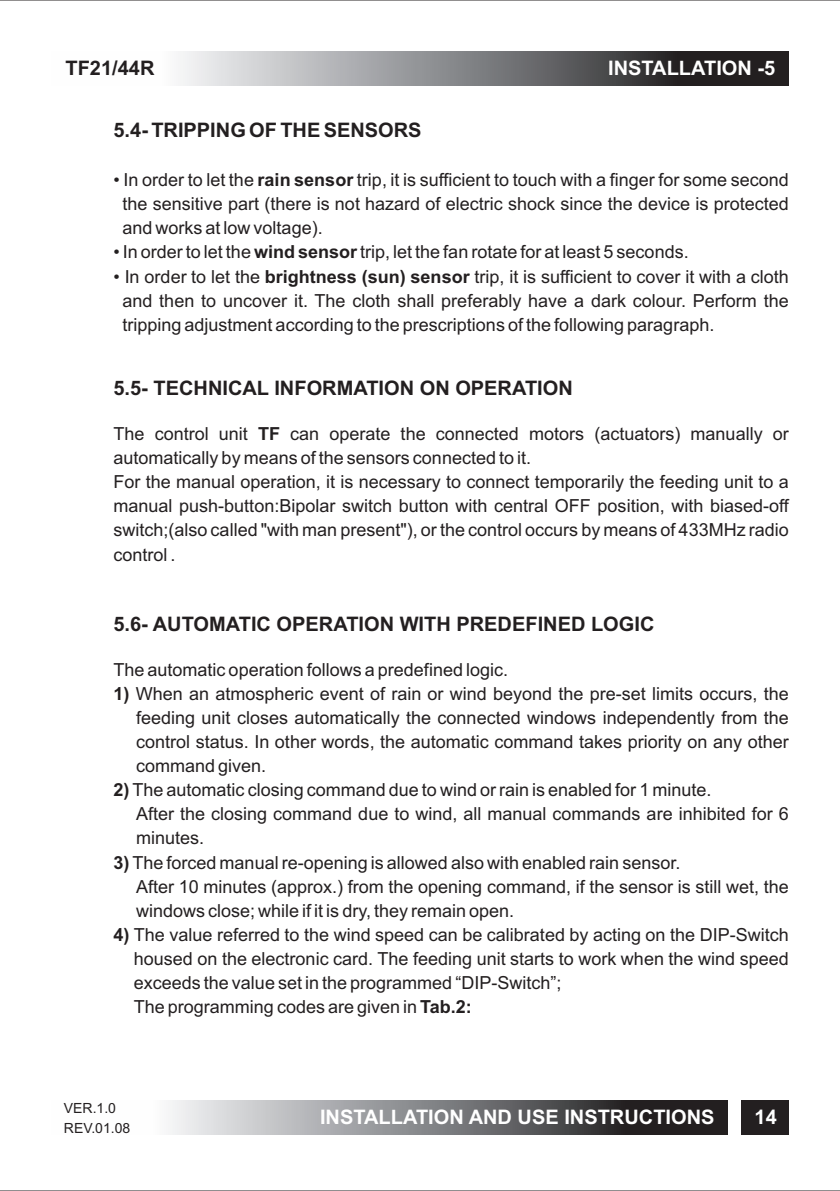
<style>
.page{position:relative;width:840px;height:1191px;background:#fff}
.page>*{position:absolute;margin:0;border:0;box-sizing:border-box;transform-origin:0 0}
.t1{font:700 20px "Arial";color:#231f20}
.t2{font:700 20px "Arial";color:#fff}
.t3{font:18px/24.2px "Arial";color:#231f20}
.t4{font:14px/20.6px "Arial";color:#231f20}
.s1{font-weight:700}
</style>
<div class="page">
<div style="left:741px;top:1100px;width:47px;height:34px;background:#231f20"></div>
<svg style="left:170px;top:1100px;width:557px;height:34px;background:#7b7b7d"></svg>
<svg style="left:180px;top:51px;width:608px;height:34px;background:#7b7b7d"></svg>
<p class="t1" style="left:65px;top:61px;width:90px">TF21/44R</p>
<p class="t2" style="left:607px;top:61px;width:169px">INSTALLATION -5</p>
<p class="t1" style="left:113px;top:123px;width:309px">5.4- TRIPPING OF THE SENSORS</p>
<p class="t3" style="left:122px;top:169px;width:667px;text-align:justify;text-indent:-9px">• In order to let the <span class="s1">rain sensor</span> trip, it is sufficient to touch with a finger for some second the sensitive part (there is not hazard of electric shock since the device is protected and works at low voltage).</p>
<p class="t3" style="left:113px;top:242px;width:576px">• In order to let the <span class="s1">wind sensor</span> trip, let the fan rotate for at least 5 seconds.</p>
<p class="t3" style="left:122px;top:266px;width:667px;text-align:justify;text-indent:-9px">• In order to let the <span class="s1">brightness (sun) sensor</span> trip, it is sufficient to cover it with a cloth and then to uncover it. The cloth shall preferably have a dark colour. Perform the tripping adjustment according to the prescriptions of the following paragraph.</p>
<p class="t1" style="left:113px;top:381px;width:460px">5.5- TECHNICAL INFORMATION ON OPERATION</p>
<p class="t3" style="left:113px;top:423px;width:676px">The control unit <span class="s1">TF</span> can operate the connected motors (actuators) manually or automatically by means of the sensors connected to it.<br>For the manual operation, it is necessary to connect temporarily the feeding unit to a manual push-button:Bipolar switch button with central OFF position, with biased-off switch (also called "with man present"), or the control occurs by means of 433MHz radio control .</p>
<p class="t3" style="left:163px;top:520px;width:7px">;</p>
<p class="t1" style="left:113px;top:616px;width:542px">5.6- AUTOMATIC OPERATION WITH PREDEFINED LOGIC</p>
<p class="t3" style="left:113px;top:658px;width:396px">The automatic operation follows a predefined logic.</p>
<p class="t3" style="left:136px;top:683px;width:654px;text-align:justify;text-indent:-23px"><span class="s1">1)</span> When an atmospheric event of rain or wind beyond the pre-set limits occurs, the feeding unit closes automatically the connected windows independently from the control status. In other words, the automatic command takes priority on any other command given.</p>
<p class="t3" style="left:136px;top:779px;width:654px;text-indent:-23px"><span class="s1">2)</span> The automatic closing command due to wind or rain is enabled for 1 minute.<br>After the closing command due to wind, all manual commands are inhibited for 6 minutes.</p>
<p class="t3" style="left:136px;top:852px;width:654px;text-indent:-23px"><span class="s1">3)</span> The forced manual re-opening is allowed also with enabled rain sensor.<br>After 10 minutes (approx.) from the opening command, if the sensor is still wet, the windows close; while if it is dry, they remain open.</p>
<p class="t3" style="left:134px;top:924px;width:656px;text-indent:-20px"><span class="s1">4)</span> The value referred to the wind speed can be calibrated by acting on the DIP-Switch housed on the electronic card. The feeding unit starts to work when the wind speed exceeds the value set in the programmed “DIP-Switch”;<br>The programming codes are given in <span class="s1">Tab.2:</span></p>
<p class="t4" style="left:64px;top:1098px;width:68px">VER.1.0<br>REV.01.08</p>
<p class="t2" style="left:320px;top:1109px;width:396px">INSTALLATION AND USE INSTRUCTIONS</p>
<p class="t2" style="left:754px;top:1109px;width:24px">14</p>
</div>
